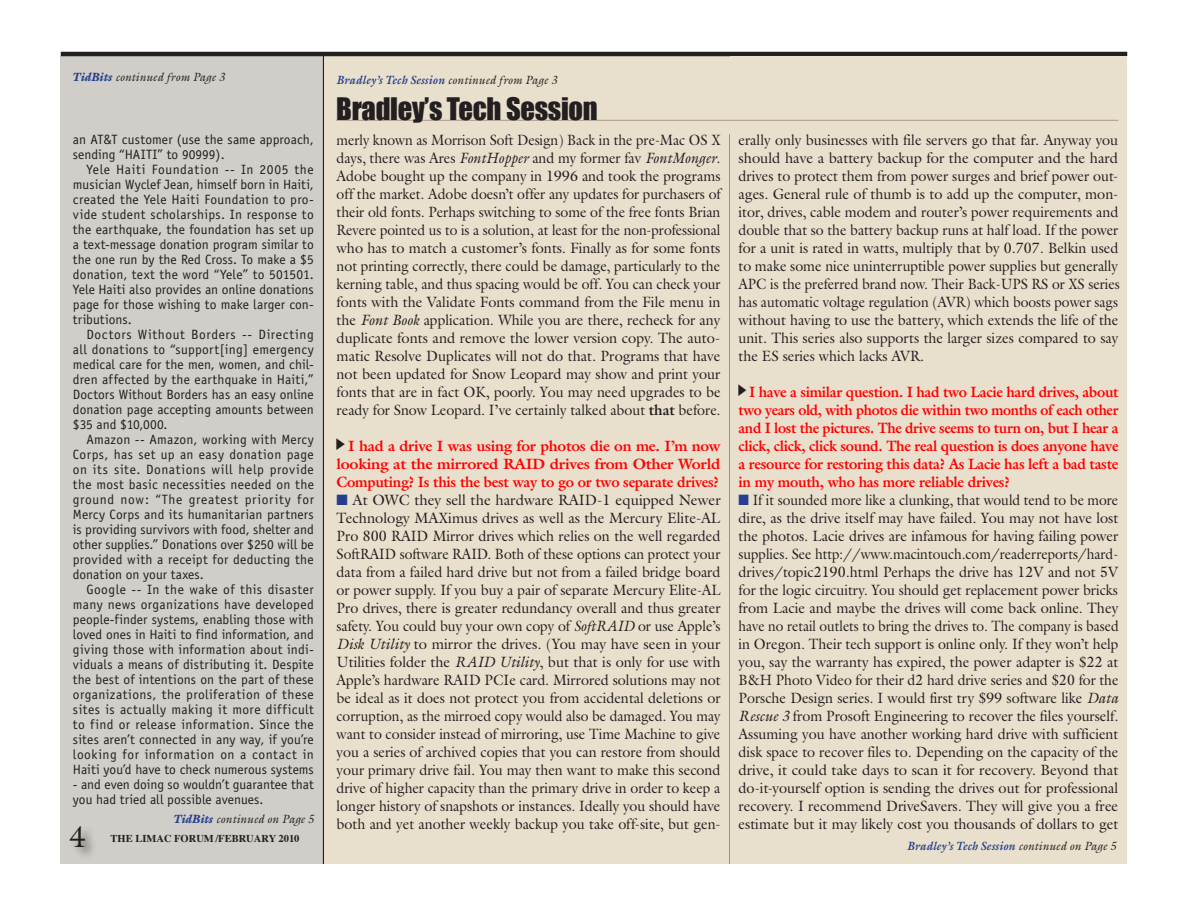
<style>
.page{position:relative;width:1188px;height:918px;background:#fff}
.page>*{position:absolute;margin:0;border:0;box-sizing:border-box;transform-origin:0 0}
.t1{font:30px "Galliard Pro";color:#231f20}
.Heads{font:28.5px "Impact";letter-spacing:-.01em;color:#231f20}
.Body__No_Indents{font:15px/18px "Galliard Pro";color:#231f20;text-align:justify;scale:.92 1}
.Body__No_Indents-2{font:15px/18px "Galliard Pro";color:#231f20;text-align:justify}
.Body__No_Indents-3{font:15px/18px "Galliard Pro";color:#231f20;text-align:justify;scale:.96 1}
.Body__No_Indents-4{font:700 15px/18px "Galliard Pro";letter-spacing:-.02em;color:#f00;text-align:justify;scale:.94 1}
.Body__No_Indents-5{font:700 15px/18px "Galliard Pro";letter-spacing:-.02em;color:#f00;text-align:justify}
.SidePannel_No_Indent{font:13.5px/15px "Officina Sans";letter-spacing:.005em;color:#231f20;text-align:justify}
.Body__No_Indents-6{font:italic 700 12px "Galliard Pro";letter-spacing:.015em;color:#253f8e;scale:.95 1}
.Body__No_Indents-7{font:italic 12px "Galliard Pro";letter-spacing:.015em;color:#231f20;scale:.95 1}
.t2{font:700 10.5px "Times";color:#231f20}
.s1{font-weight:900;color:#253f8e}
.s2{font-weight:400;color:#231f20}
.s3{font-style:italic}
.s4{font-weight:700}
.s5{color:#253f8e}
</style>
<div class="page">
<div style="left:61px;top:56px;width:262px;height:808px;background:#d1cdc8"></div>
<div style="left:323px;top:56px;width:408px;height:808px;background:#e8dfcc"></div>
<hr style="left:323px;top:54px;width:1px;height:810px;background:#231f20">
<hr style="left:61px;top:52px;width:1066px;height:4px;background:#231f20">
<div style="left:67px;top:823px;width:30px;height:36px;background:#231f20;opacity:.63"></div>
<hr style="left:730px;top:134px;width:1px;height:730px;background:#231f20">
<div style="left:731px;top:56px;width:396px;height:808px;background:#e8dfcc"></div>
<hr style="left:336px;top:120px;width:782px;height:1px;background:#b5a197">
<p class="Body__No_Indents-7" style="left:73px;top:69px;width:161px"><span class="s1">TidBits</span> continued from Page 3</p>
<p class="SidePannel_No_Indent" style="left:73px;top:132px;width:242px">an AT&amp;T customer (use the same approach, sending “HAITI” to 90999).</p>
<p class="SidePannel_No_Indent" style="left:73px;top:162px;width:243px;text-indent:14px">Yele Haiti Foundation -- In 2005 the musician Wyclef Jean, himself born in Haiti, created the Yele Haiti Foundation to pro&shy;vide student scholarships. In response to the earthquake, the foundation has set up a text-message donation program similar to the one run by the Red Cross. To make a $5 donation, text the word “Yele” to 501501.<br>Yele Haiti also provides an online donations page for those wishing to make larger con&shy;tributions.</p>
<p class="SidePannel_No_Indent" style="left:73px;top:327px;width:243px;text-indent:14px">Doctors Without Borders -- Directing all donations to “support[ing] emergency medical care for the men, women, and chil&shy;dren affected by the earthquake in Haiti,” Doctors Without Borders has an easy online donation page accepting amounts between $35 and $10,000.</p>
<p class="SidePannel_No_Indent" style="left:73px;top:432px;width:243px;text-indent:14px">Amazon -- Amazon, working with Mercy Corps, has set up an easy donation page on its site. Donations will help provide the most basic necessities needed on the ground now: “The greatest priority for Mercy Corps and its humanitarian partners is providing survivors with food, shelter and other supplies.” Donations over $250 will be provided with a receipt for deducting the donation on your taxes.</p>
<p class="SidePannel_No_Indent" style="left:73px;top:582px;width:243px;text-indent:14px">Google -- In the wake of this disaster many news organizations have developed people-finder systems, enabling those with loved ones in Haiti to find information, and giving those with information about indi&shy;viduals a means of distributing it. Despite the best of intentions on the part of these organizations, the proliferation of these sites is actually making it more difficult to find or release information. Since the sites aren’t connected in any way, if you’re looking for information on a contact in Haiti you’d have to check numerous systems</p>
<p class="SidePannel_No_Indent" style="left:73px;top:777px;width:242px">- and even doing so wouldn’t guarantee that you had tried all possible avenues.</p>
<p class="Body__No_Indents-7" style="left:174px;top:812px;width:149px"><span class="s1">TidBits</span> continued on Page 5</p>
<h1 class="t1" style="left:70px;top:817px;width:18px">4</h1>
<p class="t2" style="left:111px;top:828px;width:190px">THE LIMAC FORUM /FEBRUARY 2010</p>
<p class="Body__No_Indents-6" style="left:336px;top:72px;width:234px">Bradley’s Tech Session <span class="s2">continued from Page 3</span></p>
<p class="Heads" style="left:336px;top:86px;width:263px">Bradley’s Tech Session</p>
<p class="Body__No_Indents" style="left:337px;top:130px;width:419px">merly known as Morrison Soft Design) Back in the pre-Mac OS X days, there was Ares <span class="s3">FontHopper</span> and my former fav <span class="s3">FontMonger</span>.<br>Adobe bought up the company in 1996 and took the programs off the market. Adobe doesn’t offer any updates for purchasers of their old fonts. Perhaps switching to some of the free fonts Brian Revere pointed us to is a solution, at least for the non-professional who has to match a customer’s fonts. Finally as for some fonts not printing correctly, there could be damage, particularly to the kerning table, and thus spacing would be off. You can check your fonts with the Validate Fonts command from the File menu in the <span class="s3">Font Book</span> application. While you are there, recheck for any duplicate fonts and remove the lower version copy. The auto&shy;matic Resolve Duplicates will not do that. Programs that have not been updated for Snow Leopard may show and print your fonts that are in fact OK, poorly. You may need upgrades to be ready for Snow Leopard. I’ve certainly talked about <span class="s4">that</span> before.</p>
<p class="Body__No_Indents-5" style="left:337px;top:436px;width:386px;text-indent:12px">I had a drive I was using for photos die on me. I’m now looking at the mirrored RAID drives from Other World Computing? Is this the best way to go or two separate drives?</p>
<p class="Body__No_Indents-2" style="left:337px;top:490px;width:386px"><span class="s5">■</span> At OWC they sell the hardware RAID-1 equipped Newer Technology MAXimus drives as well as the Mercury Elite-AL Pro 800 RAID Mirror drives which relies on the well regarded SoftRAID software RAID. Both of these options can protect your data from a failed hard drive but not from a failed bridge board or power supply. If you buy a pair of separate Mercury Elite-AL Pro drives, there is greater redundancy overall and thus greater safety. You could buy your own copy of <span class="s3">SoftRAID</span> or use Apple’s <span class="s3">Disk Utility</span> to mirror the drives. (You may have seen in your Utilities folder the <span class="s3">RAID Utility</span>, but that is only for use with Apple’s hardware RAID PCIe card. Mirrored solutions may not be ideal as it does not protect you from accidental deletions or corruption, as the mirroed copy would also be damaged. You may want to consider instead of mirroring, use Time Machine to give you a series of archived copies that you can restore from should your primary drive fail. You may then want to make this second drive of higher capacity than the primary drive in order to keep a longer history of snapshots or instances. Ideally you should have both and yet another weekly backup you take off-site, but gen-</p>
<p class="Body__No_Indents-3" style="left:739px;top:130px;width:399px">erally only businesses with file servers go that far. Anyway you should have a battery backup for the computer and the hard drives to protect them from power surges and brief power out&shy;ages. General rule of thumb is to add up the computer, mon&shy;itor, drives, cable modem and router’s power requirements and double that so the battery backup runs at half load. If the power for a unit is rated in watts, multiply that by 0.707. Belkin used to make some nice uninterruptible power supplies but generally APC is the preferred brand now. Their Back-UPS RS or XS series has automatic voltage regulation (AVR) which boosts power sags without having to use the battery, which extends the life of the unit. This series also supports the larger sizes compared to say the ES series which lacks AVR.</p>
<p class="Body__No_Indents-4" style="left:739px;top:382px;width:406px;text-indent:10px">I have a similar question. I had two Lacie hard drives, about two years old, with photos die within two months of each other and I lost the pictures. The drive seems to turn on, but I hear a click, click, click sound. The real question is does anyone have a resource for restoring this data? As Lacie has left a bad taste in my mouth, who has more reliable drives?</p>
<p class="Body__No_Indents" style="left:739px;top:490px;width:415px"><span class="s5">■</span> If it sounded more like a clunking, that would tend to be more dire, as the drive itself may have failed. You may not have lost the photos. Lacie drives are infamous for having failing power supplies. See http://www.macintouch.com/readerreports/hard&shy;drives/topic2190.html Perhaps the drive has 12V and not 5V for the logic circuitry. You should get replacement power bricks from Lacie and maybe the drives will come back online. They have no retail outlets to bring the drives to. The company is based in Oregon. Their tech support is online only. If they won’t help you, say the warranty has expired, the power adapter is $22 at B&amp;H Photo Video for their d2 hard drive series and $20 for the Porsche Design series. I would first try $99 software like <span class="s3">Data Rescue 3</span> from Prosoft Engineering to recover the files yourself.<br>Assuming you have another working hard drive with sufficient disk space to recover files to. Depending on the capacity of the drive, it could take days to scan it for recovery. Beyond that do-it-yourself option is sending the drives out for professional recovery. I recommend DriveSavers. They will give you a free estimate but it may likely cost you thousands of dollars to get</p>
<p class="Body__No_Indents-6" style="left:907px;top:838px;width:222px">Bradley’s Tech Session <span class="s2">continued on Page 5</span></p>
</div>
